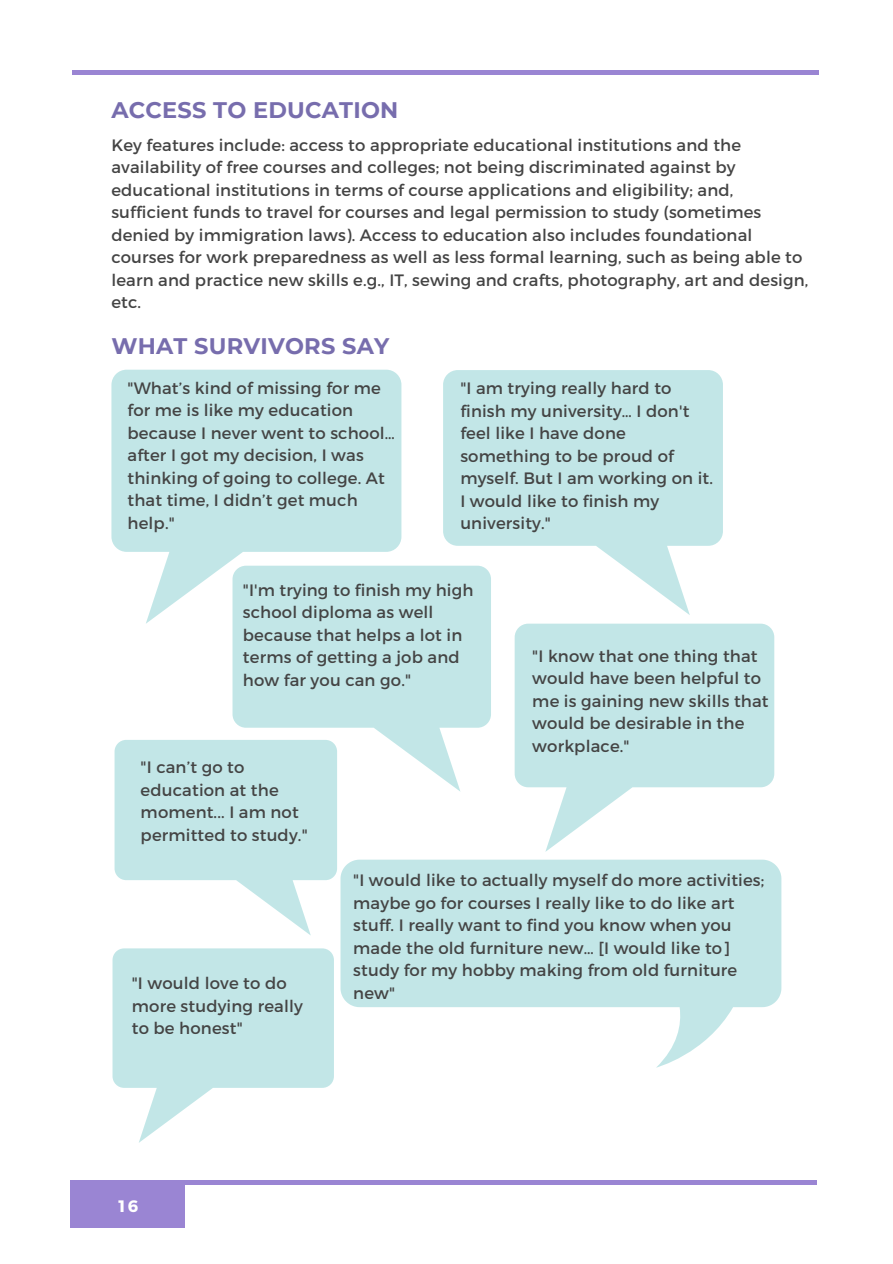
<style>
.page{position:relative;width:893px;height:1264px;background:#fff}
.page>*{position:absolute;margin:0;border:0;box-sizing:border-box;transform-origin:0 0}
.t1{font:700 22.5px "Montserrat";letter-spacing:.01em;color:#776dad}
.t2{font:16.5px/22.5px "Montserrat";letter-spacing:.01em;color:#444}
.t3{font:700 16.5px "Montserrat";color:#fff}
</style>
<div class="page">
<hr style="left:72px;top:71px;width:747px;height:3px;background:#9a85d3">
<svg style="left:112px;top:948px;width:222px;height:194px"></svg>
<div style="left:70px;top:1181px;width:115px;height:46px;background:#9a85d3"></div>
<hr style="left:70px;top:1180px;width:746px;height:4px;background:#9a85d3">
<svg style="left:340px;top:859px;width:441px;height:208px;fill:#c2e6e7"></svg>
<svg style="left:114px;top:740px;width:223px;height:195px"></svg>
<svg style="left:233px;top:565px;width:258px;height:226px;fill:#c2e6e7"></svg>
<svg style="left:111px;top:369px;width:290px;height:255px;background:#c9e9e9"></svg>
<svg style="left:514px;top:623px;width:260px;height:229px;fill:#c2e6e7"></svg>
<svg style="left:443px;top:370px;width:280px;height:245px;fill:#c2e6e7"></svg>
<h1 class="t1" style="left:111px;top:96px;width:288px">ACCESS TO EDUCATION</h1>
<p class="t2" style="left:111px;top:133px;width:698px">Key features include: access to appropriate educational institutions and the availability of free courses and colleges; not being discriminated against by educational institutions in terms of course applications and eligibility; and, sufficient funds to travel for courses and legal permission to study (sometimes denied by immigration laws). Access to education also includes foundational courses for work preparedness as well as less formal learning, such as being able to learn and practice new skills e.g., IT, sewing and crafts, photography, art and design, etc.</p>
<h1 class="t1" style="left:111px;top:332px;width:279px">WHAT SURVIVORS SAY</h1>
<p class="t2" style="left:127px;top:376px;width:269px">"What’s kind of missing for me for me is like my education because I never went to school… after I got my decision, I was thinking of going to college. At that time, I didn’t get much help."</p>
<p class="t2" style="left:460px;top:376px;width:254px">"I am trying really hard to finish my university… I don't feel like I have done something to be proud of myself. But I am working on it.<br>I would like to finish my university."</p>
<p class="t2" style="left:243px;top:577px;width:232px">"I'm trying to finish my high school diploma as well because that helps a lot in terms of getting a job and how far you can go."</p>
<p class="t2" style="left:141px;top:755px;width:168px">"I can’t go to education at the moment... I am not permitted to study."</p>
<p class="t2" style="left:532px;top:644px;width:238px">"I know that one thing that would have been helpful to me is gaining new skills that would be desirable in the workplace."</p>
<p class="t2" style="left:132px;top:971px;width:172px">"I would love to do more studying really to be honest"</p>
<p class="t2" style="left:353px;top:868px;width:412px">"I would like to actually myself do more activities; maybe go for courses I really like to do like art stuff. I really want to find you know when you made the old furniture new… [I would like to] study for my hobby making from old furniture new"</p>
<p class="t3" style="left:118px;top:1195px;width:21px">16</p>
</div>
